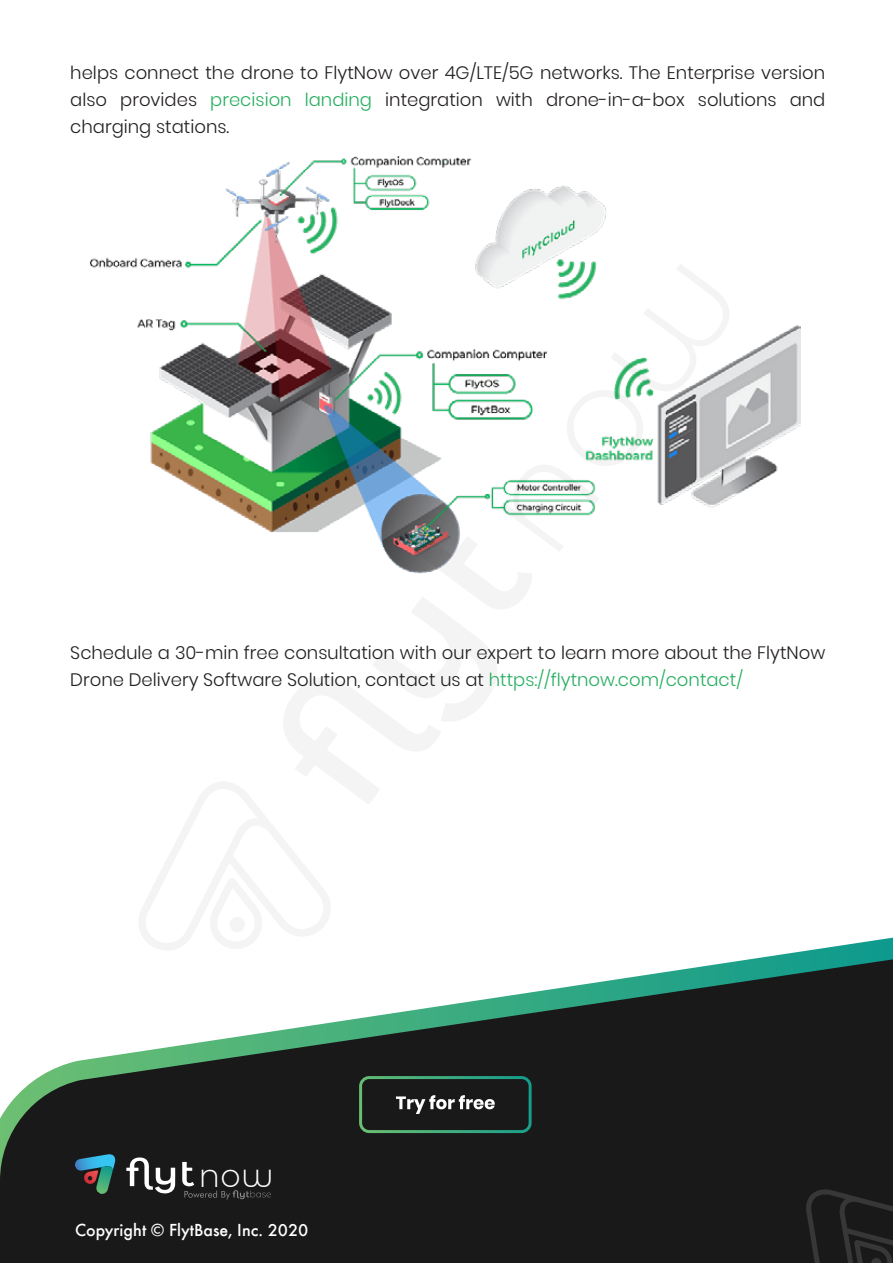
<style>
.page{position:relative;width:893px;height:1263px;background:#fff}
.page>*{position:absolute;margin:0;border:0;box-sizing:border-box;transform-origin:0 0}
.t1{font:300 32.55px "Montserrat Alternates";color:#fff}
.t2{font:300 18px/27px "Poppins";color:#231f20;text-align:justify}
.t3{font:500 18px "Futura";color:#fff}
.s1{color:#27ae60}
</style>
<div class="page">
<img style="left:91px;top:156px;width:710px;height:380px">
<svg style="left:752px;top:938px;width:141px;height:21px"></svg>
<svg style="left:0;top:959px;width:893px;height:304px;fill:#191919"></svg>
<svg style="left:359px;top:1076px;width:173px;height:57px;background:#2b3933"></svg>
<svg style="left:126px;top:1157px;width:49px;height:36px"></svg>
<svg style="left:75px;top:1154px;width:41px;height:40px;background:#366167"></svg>
<svg style="left:182px;top:1162px;width:89px;height:37px;background:#282828"></svg>
<svg style="left:139px;top:536px;width:393px;height:414px"></svg>
<svg style="left:806px;top:1189px;width:87px;height:74px;background:#202020"></svg>
<p class="t2" style="left:70px;top:59px;width:757px">helps connect the drone to FlytNow over 4G/LTE/5G networks. The Enterprise version also provides <span class="s1">precision landing</span> integration with drone-in-a-box solutions and charging stations.</p>
<p class="t2" style="left:70px;top:639px;width:756px">Schedule a 30-min free consultation with our expert to learn more about the FlytNow<br>Drone Delivery Software Solution, contact us at <span class="s1">https://flytnow.com/contact/</span></p>
<h1 class="t1" style="left:198px;top:1153px;width:77px">now</h1>
<p class="t3" style="left:75px;top:1216px;width:235px">Copyright © FlytBase, Inc. 2020</p>
</div>
